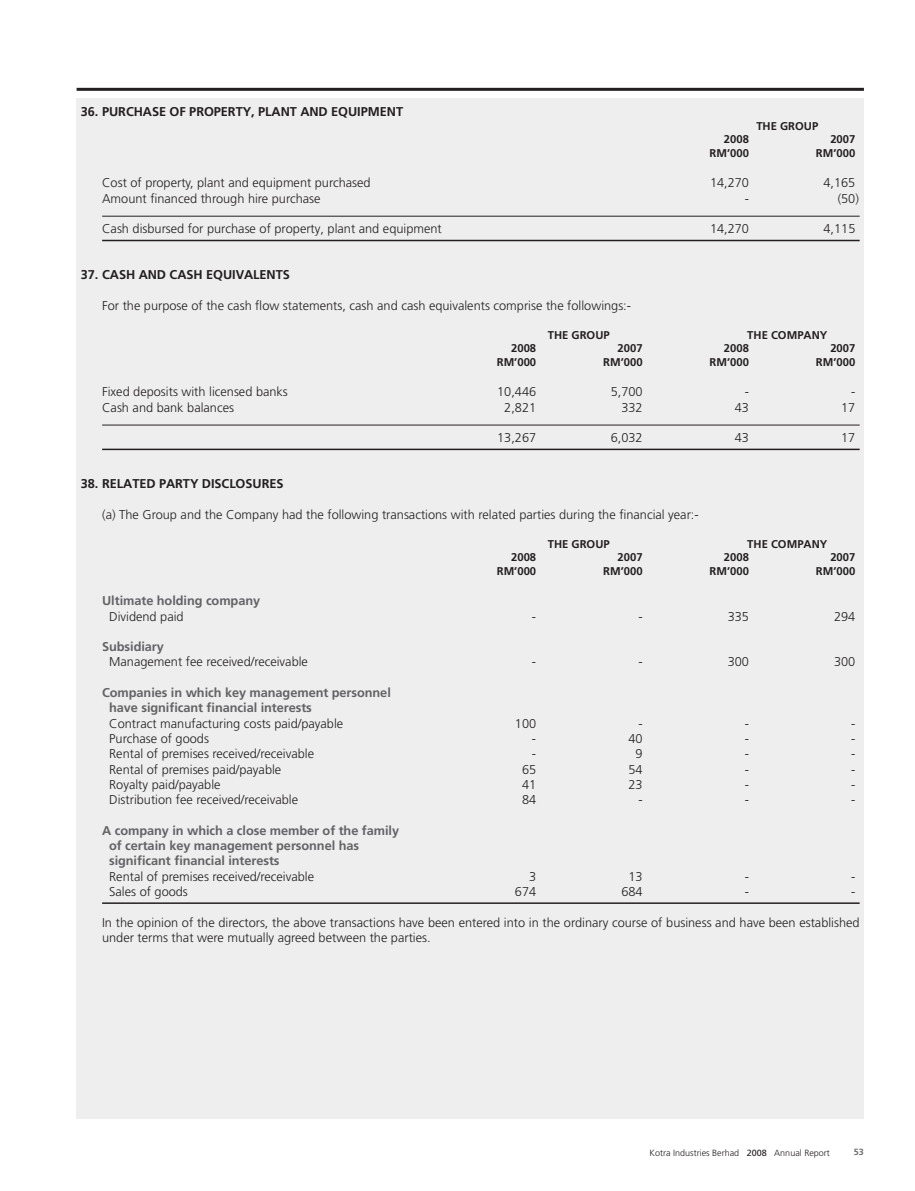
<style>
.page{position:relative;width:915px;height:1191px;background:#fff}
.page>*{position:absolute;margin:0;border:0;box-sizing:border-box;transform-origin:0 0}
.t1{font:300 12.75px/15.3px "Frutiger";color:#231f20}
.t2{font:700 12.75px/15.3px "Frutiger";letter-spacing:-.005em;color:#636366}
.t3{font:700 12.75px "Frutiger";letter-spacing:-.005em;color:#231f20}
.t4{font:700 11.25px "Frutiger";color:#231f20}
.t5{font:300 9px "Frutiger";color:#231f20}
.t6{font:700 9px "Frutiger";color:#6c6d70}
.s1{font-weight:400}
</style>
<div class="page">
<hr style="left:77px;top:88px;width:786px;height:3px;background:#231f20">
<div style="left:77px;top:98px;width:786px;height:1020px;background:#eeeeef"></div>
<hr style="left:102px;top:216px;width:757px;height:1px;background:#231f20">
<hr style="left:102px;top:240px;width:757px;height:1px;background:#231f20">
<hr style="left:102px;top:425px;width:757px;height:1px;background:#231f20">
<hr style="left:102px;top:448px;width:757px;height:2px;background:#231f20">
<hr style="left:102px;top:902px;width:757px;height:2px;background:#231f20">
<p class="t3" style="left:81px;top:107px;width:323px">36. PURCHASE OF PROPERTY, PLANT AND EQUIPMENT</p>
<p class="t4" style="left:756px;top:121px;width:63px">THE GROUP</p>
<p class="t4" style="left:723px;top:135px;width:27px">2008</p>
<p class="t4" style="left:830px;top:135px;width:27px">2007</p>
<p class="t4" style="left:709px;top:148px;width:41px">RM’000</p>
<p class="t4" style="left:815px;top:148px;width:41px">RM’000</p>
<p class="t1" style="left:102px;top:176px;width:270px">Cost of property, plant and equipment purchased</p>
<p class="t1" style="left:709px;top:176px;width:40px">14,270</p>
<p class="t1" style="left:823px;top:176px;width:33px">4,165</p>
<p class="t1" style="left:102px;top:192px;width:220px">Amount financed through hire purchase</p>
<p class="t1" style="left:744px;top:192px;width:6px">-</p>
<p class="t1" style="left:837px;top:192px;width:23px">(50)</p>
<p class="t1" style="left:102px;top:222px;width:341px">Cash disbursed for purchase of property, plant and equipment</p>
<p class="t1" style="left:709px;top:222px;width:40px">14,270</p>
<p class="t1" style="left:823px;top:222px;width:33px">4,115</p>
<p class="t3" style="left:81px;top:270px;width:210px">37. CASH AND CASH EQUIVALENTS</p>
<p class="t1" style="left:102px;top:299px;width:530px">For the purpose of the cash flow statements, cash and cash equivalents comprise the followings:-</p>
<p class="t4" style="left:547px;top:330px;width:63px">THE GROUP</p>
<p class="t4" style="left:747px;top:330px;width:82px">THE COMPANY</p>
<p class="t4" style="left:511px;top:344px;width:27px">2008</p>
<p class="t4" style="left:617px;top:344px;width:27px">2007</p>
<p class="t4" style="left:723px;top:344px;width:27px">2008</p>
<p class="t4" style="left:830px;top:344px;width:27px">2007</p>
<p class="t4" style="left:496px;top:357px;width:41px">RM’000</p>
<p class="t4" style="left:603px;top:357px;width:41px">RM’000</p>
<p class="t4" style="left:709px;top:357px;width:41px">RM’000</p>
<p class="t4" style="left:815px;top:357px;width:41px">RM’000</p>
<p class="t1" style="left:102px;top:385px;width:187px">Fixed deposits with licensed banks</p>
<p class="t1" style="left:497px;top:385px;width:40px">10,446</p>
<p class="t1" style="left:610px;top:385px;width:33px">5,700</p>
<p class="t1" style="left:744px;top:385px;width:6px">-</p>
<p class="t1" style="left:850px;top:385px;width:6px">-</p>
<p class="t1" style="left:102px;top:400px;width:133px">Cash and bank balances</p>
<p class="t1" style="left:504px;top:400px;width:33px">2,821</p>
<p class="t1" style="left:621px;top:400px;width:23px">332</p>
<p class="t1" style="left:734px;top:400px;width:16px">43</p>
<p class="t1" style="left:840px;top:400px;width:16px">17</p>
<p class="t1" style="left:497px;top:431px;width:40px">13,267</p>
<p class="t1" style="left:610px;top:431px;width:33px">6,032</p>
<p class="t1" style="left:734px;top:431px;width:16px">43</p>
<p class="t1" style="left:840px;top:431px;width:16px">17</p>
<p class="t3" style="left:81px;top:478px;width:204px">38. RELATED PARTY DISCLOSURES</p>
<p class="t1" style="left:102px;top:508px;width:598px">(a) The Group and the Company had the following transactions with related parties during the financial year:-</p>
<p class="t4" style="left:547px;top:539px;width:63px">THE GROUP</p>
<p class="t4" style="left:747px;top:539px;width:82px">THE COMPANY</p>
<p class="t4" style="left:511px;top:552px;width:27px">2008</p>
<p class="t4" style="left:617px;top:552px;width:27px">2007</p>
<p class="t4" style="left:723px;top:552px;width:27px">2008</p>
<p class="t4" style="left:830px;top:552px;width:27px">2007</p>
<p class="t4" style="left:496px;top:566px;width:41px">RM’000</p>
<p class="t4" style="left:603px;top:566px;width:41px">RM’000</p>
<p class="t4" style="left:709px;top:566px;width:41px">RM’000</p>
<p class="t4" style="left:815px;top:566px;width:41px">RM’000</p>
<p class="t2" style="left:102px;top:594px;width:159px">Ultimate holding company</p>
<p class="t1" style="left:109px;top:609px;width:76px">Dividend paid</p>
<p class="t1" style="left:532px;top:609px;width:6px">-</p>
<p class="t1" style="left:638px;top:609px;width:6px">-</p>
<p class="t1" style="left:727px;top:609px;width:23px">335</p>
<p class="t1" style="left:833px;top:609px;width:23px">294</p>
<p class="t2" style="left:102px;top:640px;width:63px">Subsidiary</p>
<p class="t1" style="left:109px;top:655px;width:200px">Management fee received/receivable</p>
<p class="t1" style="left:532px;top:655px;width:6px">-</p>
<p class="t1" style="left:638px;top:655px;width:6px">-</p>
<p class="t1" style="left:727px;top:655px;width:23px">300</p>
<p class="t1" style="left:833px;top:655px;width:23px">300</p>
<p class="t2" style="left:109px;top:686px;width:283px;text-indent:-7px">Companies in which key management personnel have significant financial interests</p>
<p class="t1" style="left:109px;top:716px;width:235px">Contract manufacturing costs paid/payable</p>
<p class="t1" style="left:514px;top:716px;width:23px">100</p>
<p class="t1" style="left:638px;top:716px;width:6px">-</p>
<p class="t1" style="left:744px;top:716px;width:6px">-</p>
<p class="t1" style="left:850px;top:716px;width:6px">-</p>
<p class="t1" style="left:109px;top:732px;width:101px">Purchase of goods</p>
<p class="t1" style="left:532px;top:732px;width:6px">-</p>
<p class="t1" style="left:628px;top:732px;width:16px">40</p>
<p class="t1" style="left:744px;top:732px;width:6px">-</p>
<p class="t1" style="left:850px;top:732px;width:6px">-</p>
<p class="t1" style="left:109px;top:747px;width:206px">Rental of premises received/receivable</p>
<p class="t1" style="left:532px;top:747px;width:6px">-</p>
<p class="t1" style="left:635px;top:747px;width:9px">9</p>
<p class="t1" style="left:744px;top:747px;width:6px">-</p>
<p class="t1" style="left:850px;top:747px;width:6px">-</p>
<p class="t1" style="left:109px;top:762px;width:173px">Rental of premises paid/payable</p>
<p class="t1" style="left:522px;top:762px;width:16px">65</p>
<p class="t1" style="left:628px;top:762px;width:16px">54</p>
<p class="t1" style="left:744px;top:762px;width:6px">-</p>
<p class="t1" style="left:850px;top:762px;width:6px">-</p>
<p class="t1" style="left:109px;top:778px;width:113px">Royalty paid/payable</p>
<p class="t1" style="left:522px;top:778px;width:16px">41</p>
<p class="t1" style="left:628px;top:778px;width:16px">23</p>
<p class="t1" style="left:744px;top:778px;width:6px">-</p>
<p class="t1" style="left:850px;top:778px;width:6px">-</p>
<p class="t1" style="left:109px;top:793px;width:190px">Distribution fee received/receivable</p>
<p class="t1" style="left:522px;top:793px;width:16px">84</p>
<p class="t1" style="left:638px;top:793px;width:6px">-</p>
<p class="t1" style="left:744px;top:793px;width:6px">-</p>
<p class="t1" style="left:850px;top:793px;width:6px">-</p>
<p class="t2" style="left:109px;top:823px;width:291px;text-indent:-7px">A company in which a close member of the family of certain key management personnel has significant financial interests</p>
<p class="t1" style="left:109px;top:869px;width:206px">Rental of premises received/receivable</p>
<p class="t1" style="left:529px;top:869px;width:9px">3</p>
<p class="t1" style="left:628px;top:869px;width:16px">13</p>
<p class="t1" style="left:744px;top:869px;width:6px">-</p>
<p class="t1" style="left:850px;top:869px;width:6px">-</p>
<p class="t1" style="left:109px;top:885px;width:80px">Sales of goods</p>
<p class="t1" style="left:514px;top:885px;width:23px">674</p>
<p class="t1" style="left:621px;top:885px;width:23px">684</p>
<p class="t1" style="left:744px;top:885px;width:6px">-</p>
<p class="t1" style="left:850px;top:885px;width:6px">-</p>
<p class="t1" style="left:102px;top:915px;width:758px">In the opinion of the directors, the above transactions have been entered into in the ordinary course of business and have been established under terms that were mutually agreed between the parties.</p>
<p class="t5" style="left:649px;top:1149px;width:182px">Kotra Industries Berhad <span class="s1">2008</span> Annual Report</p>
<p class="t6" style="left:853px;top:1148px;width:12px">53</p>
</div>
